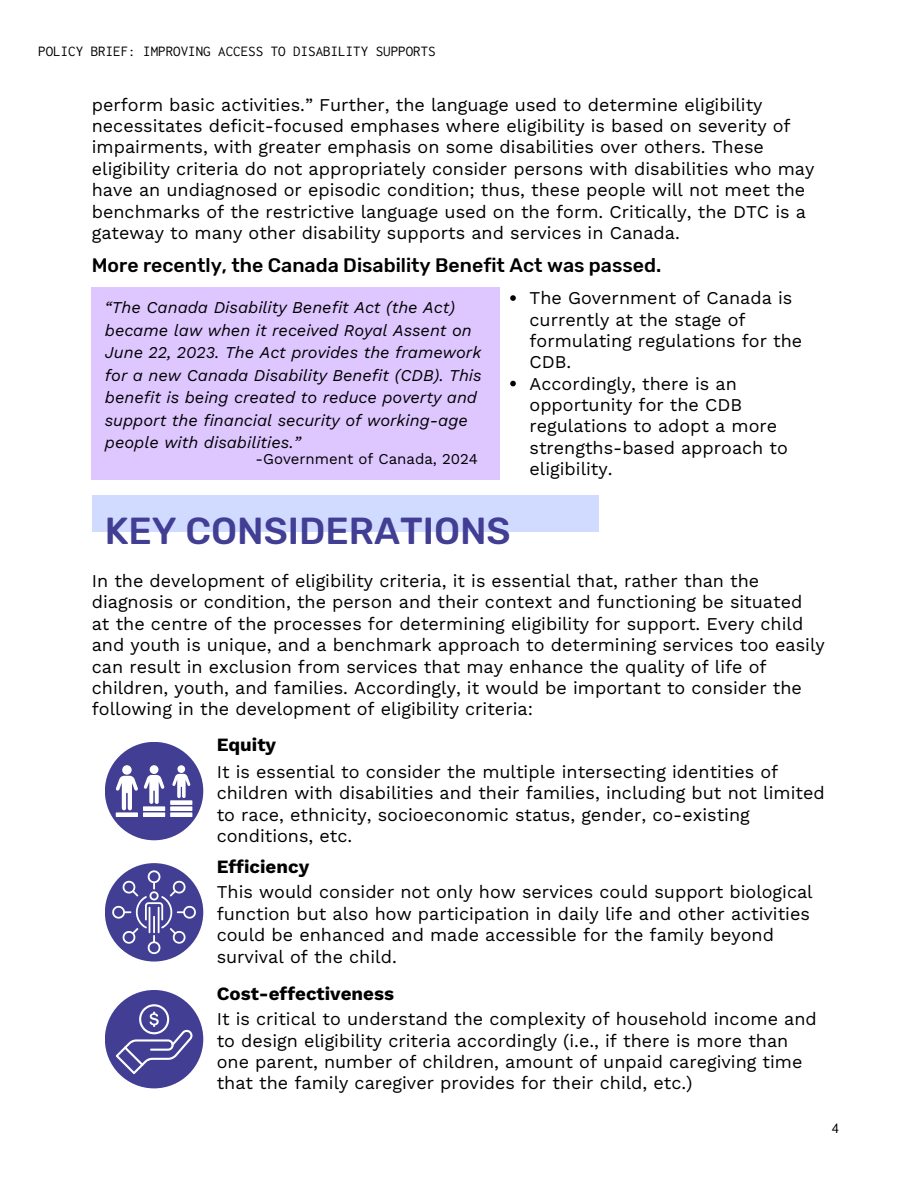
<style>
.page{position:relative;width:918px;height:1188px;background:#fff}
.page>*{position:absolute;margin:0;border:0;box-sizing:border-box;transform-origin:0 0}
.t1{font:500 37.5px "Rubik";color:#413e94}
.t2{font:500 19.5px "Rubik";color:#000}
.t3{font:700 18.75px "Work Sans";color:#000}
.t4{font:18px/21.3px "Work Sans";color:#000}
.t5{font:italic 16.5px/22.5px "Work Sans";color:#000}
.t6{font:15px "Inconsolata";color:#000}
.t7{font:15px "Work Sans";color:#000}
</style>
<div class="page">
<div style="left:92px;top:287px;width:408px;height:193px;background:#dec6ff"></div>
<div style="left:92px;top:495px;width:506px;height:37px;background:#d1daff"></div>
<div style="left:105px;top:742px;width:98px;height:98px;background:#413e94;border-radius:50%"></div>
<div style="left:122px;top:765px;width:10px;height:10px;background:#fff;border-radius:50%"></div>
<svg style="left:116px;top:776px;width:22px;height:34px"></svg>
<div style="left:150px;top:765px;width:9px;height:9px;background:#fff;border-radius:50%"></div>
<svg style="left:144px;top:775px;width:21px;height:29px"></svg>
<div style="left:177px;top:765px;width:8px;height:8px;background:#fff;border-radius:50%"></div>
<svg style="left:172px;top:774px;width:19px;height:24px"></svg>
<div style="left:116px;top:812px;width:22px;height:5px;background:#fff"></div>
<div style="left:143px;top:812px;width:22px;height:5px;background:#fff"></div>
<div style="left:170px;top:812px;width:22px;height:5px;background:#fff"></div>
<div style="left:143px;top:806px;width:22px;height:5px;background:#fff"></div>
<div style="left:170px;top:806px;width:22px;height:5px;background:#fff"></div>
<div style="left:170px;top:800px;width:22px;height:5px;background:#fff"></div>
<div style="left:105px;top:863px;width:98px;height:99px;background:#413e94;border-radius:50%"></div>
<div style="left:105px;top:990px;width:98px;height:98px;background:#413e94;border-radius:50%"></div>
<svg style="left:116px;top:1004px;width:76px;height:70px"></svg>
<svg style="left:112px;top:870px;width:84px;height:84px"></svg>
<svg style="left:510px;top:295px;width:6px;height:6px"></svg>
<svg style="left:510px;top:381px;width:6px;height:5px"></svg>
<h3 class="t6" style="left:38px;top:43px;width:399px">POLICY BRIEF: IMPROVING ACCESS TO DISABILITY SUPPORTS</h3>
<p class="t4" style="left:92px;top:94px;width:724px">perform basic activities.” Further, the language used to determine eligibility necessitates deficit-focused emphases where eligibility is based on severity of impairments, with greater emphasis on some disabilities over others. These eligibility criteria do not appropriately consider persons with disabilities who may have an undiagnosed or episodic condition; thus, these people will not meet the benchmarks of the restrictive language used on the form. Critically, the DTC is a gateway to many other disability supports and services in Canada.</p>
<h2 class="t2" style="left:92px;top:253px;width:571px">More recently, the Canada Disability Benefit Act was passed.</h2>
<p class="t5" style="left:105px;top:296px;width:378px">“The Canada Disability Benefit Act (the Act) became law when it received Royal Assent on June 22, 2023. The Act provides the framework for a new Canada Disability Benefit (CDB). This benefit is being created to reduce poverty and support the financial security of working-age people with disabilities.”</p>
<h3 class="t7" style="left:256px;top:450px;width:224px">-Government of Canada, 2024</h3>
<h1 class="t1" style="left:105px;top:508px;width:407px">KEY CONSIDERATIONS</h1>
<p class="t4" style="left:530px;top:287px;width:274px">The Government of Canada is currently at the stage of formulating regulations for the<br>CDB.</p>
<p class="t4" style="left:530px;top:373px;width:260px">Accordingly, there is an opportunity for the CDB regulations to adopt a more strengths-based approach to eligibility.</p>
<p class="t4" style="left:92px;top:570px;width:735px">In the development of eligibility criteria, it is essential that, rather than the diagnosis or condition, the person and their context and functioning be situated<br>at the centre of the processes for determining eligibility for support. Every child and youth is unique, and a benchmark approach to determining services too easily can result in exclusion from services that may enhance the quality of life of children, youth, and families. Accordingly, it would be important to consider the following in the development of eligibility criteria:</p>
<h2 class="t3" style="left:217px;top:734px;width:61px">Equity</h2>
<h3 class="t4" style="left:217px;top:761px;width:610px">It is essential to consider the multiple intersecting identities of children with disabilities and their families, including but not limited to race, ethnicity, socioeconomic status, gender, co-existing conditions, etc.</h3>
<p class="t3" style="left:217px;top:855px;width:94px">Efficiency</p>
<h2 class="t4" style="left:217px;top:882px;width:598px">This would consider not only how services could support biological function but also how participation in daily life and other activities could be enhanced and made accessible for the family beyond survival of the child.</h2>
<h3 class="t3" style="left:217px;top:982px;width:179px">Cost-effectiveness</h3>
<p class="t4" style="left:217px;top:1009px;width:602px">It is critical to understand the complexity of household income and to design eligibility criteria accordingly (i.e., if there is more than one parent, number of children, amount of unpaid caregiving time that the family caregiver provides for their child, etc.)</p>
<h4 class="t6" style="left:832px;top:1120px;width:9px">4</h4>
</div>
